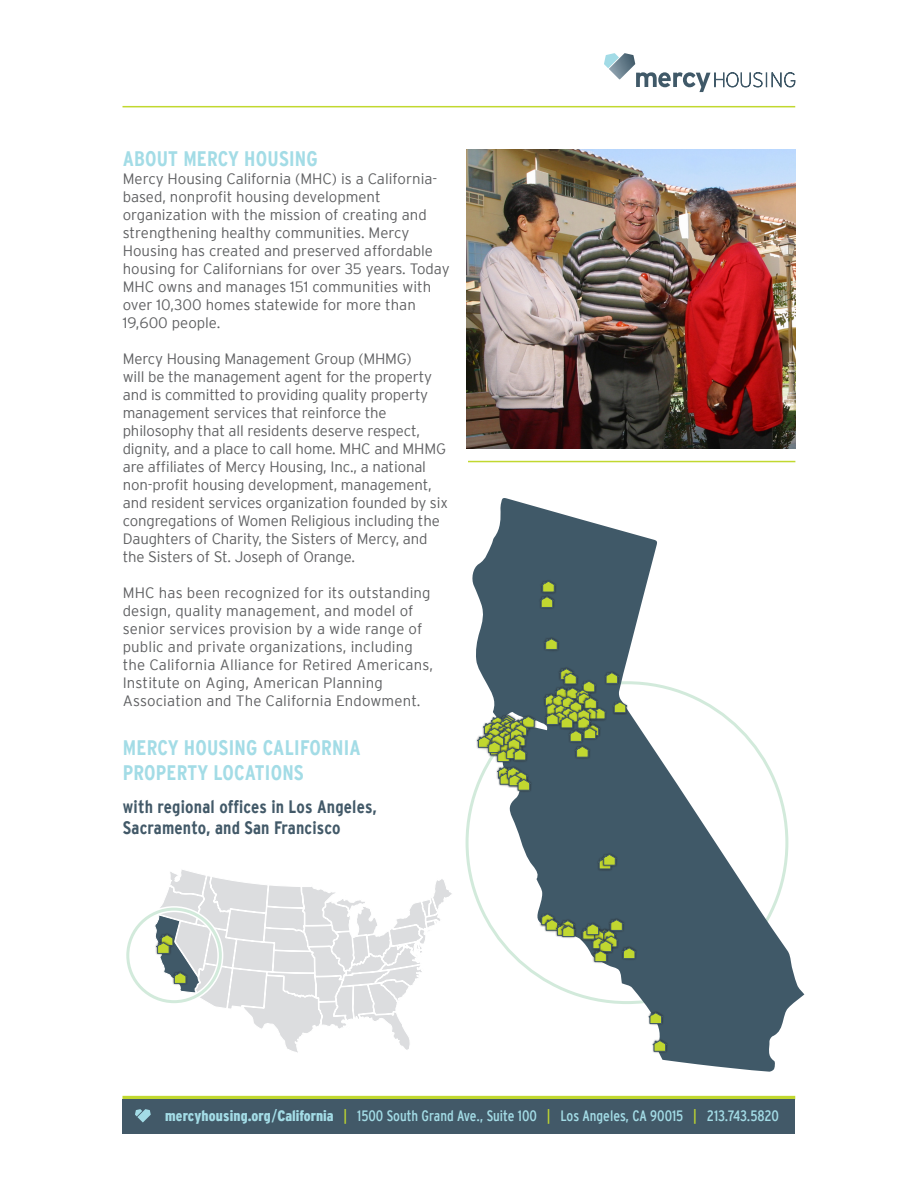
<style>
.page{position:relative;width:918px;height:1188px;background:#fff}
.page>*{position:absolute;margin:0;border:0;box-sizing:border-box;transform-origin:0 0}
.t1{font:700 condensed 21px/25.2px "Interstate";letter-spacing:.01em;color:#a3dce6}
.t2{font:700 condensed 18px/21.6px "Interstate";letter-spacing:.01em;color:#425968}
.t3{font:300 15px/18px "Interstate";letter-spacing:-.01em;color:#5f6062}
.t4{font:300 15px/18px "Interstate";letter-spacing:.01em;color:#5f6062}
.t5{font:condensed 15px "Interstate";color:#a3dce6}
.s1{font-weight:900}
.s2{color:#c1d82f}
</style>
<div class="page">
<svg style="left:604px;top:53px;width:191px;height:39px"></svg>
<hr style="left:123px;top:106px;width:672px;height:1px;background:#c1d82f">
<hr style="left:123px;top:1096px;width:672px;height:4px;background:#c1d82f">
<div style="left:123px;top:1099px;width:672px;height:35px;background:#425968"></div>
<svg style="left:135px;top:1109px;width:16px;height:13px"></svg>
<img style="left:467px;top:149px;width:328px;height:299px">
<svg style="left:471px;top:498px;width:333px;height:574px"></svg>
<div style="left:576px;top:745px;width:15px;height:15px;background:#3f5766"></div>
<div style="left:598px;top:857px;width:15px;height:15px;background:#3f5766"></div>
<div style="left:603px;top:853px;width:15px;height:15px;background:#405968"></div>
<div style="left:542px;top:581px;width:15px;height:15px;background:#405968"></div>
<div style="left:545px;top:638px;width:15px;height:15px;background:#3f5867"></div>
<div style="left:613px;top:701px;width:15px;height:15px;background:#405968"></div>
<div style="left:540px;top:596px;width:15px;height:15px;background:#405968"></div>
<div style="left:521px;top:715px;width:16px;height:15px;background:#405968"></div>
<div style="left:517px;top:778px;width:15px;height:15px;background:#231f20;opacity:.2"></div>
<div style="left:648px;top:1011px;width:15px;height:16px;background:#231f20;opacity:.2"></div>
<div style="left:653px;top:1039px;width:15px;height:15px;background:#231f20;opacity:.2"></div>
<div style="left:595px;top:950px;width:15px;height:15px;background:#231f20;opacity:.2"></div>
<div style="left:623px;top:947px;width:15px;height:15px;background:#405968"></div>
<div style="left:596px;top:856px;width:18px;height:15px;background:#231f20;opacity:.75"></div>
<div style="left:601px;top:852px;width:17px;height:15px;background:#3e5665"></div>
<svg style="left:597px;top:854px;width:20px;height:15px"></svg>
<div style="left:651px;top:1038px;width:18px;height:15px;background:#231f20;opacity:.75"></div>
<svg style="left:652px;top:1040px;width:15px;height:12px"></svg>
<div style="left:647px;top:1011px;width:18px;height:15px;background:#231f20;opacity:.75"></div>
<svg style="left:648px;top:1012px;width:15px;height:12px"></svg>
<div style="left:620px;top:946px;width:18px;height:15px;background:#3c5361"></div>
<div style="left:539px;top:912px;width:17px;height:15px;background:#405968"></div>
<div style="left:558px;top:666px;width:17px;height:16px;background:#3e5665"></div>
<div style="left:543px;top:636px;width:17px;height:16px;background:#3d535f"></div>
<svg style="left:545px;top:638px;width:13px;height:11px"></svg>
<div style="left:538px;top:594px;width:18px;height:16px;background:#3a4e5b"></div>
<div style="left:540px;top:579px;width:17px;height:15px;background:#3e5665"></div>
<svg style="left:539px;top:581px;width:17px;height:27px"></svg>
<div style="left:542px;top:692px;width:18px;height:16px;background:#405968"></div>
<div style="left:592px;top:949px;width:17px;height:15px;background:#231f20;opacity:.75"></div>
<svg style="left:539px;top:913px;width:97px;height:49px"></svg>
<div style="left:499px;top:713px;width:18px;height:15px;background:#231f20;opacity:.75"></div>
<div style="left:475px;top:734px;width:18px;height:15px;background:#fff"></div>
<div style="left:515px;top:777px;width:18px;height:15px;background:#231f20;opacity:.75"></div>
<div style="left:519px;top:714px;width:18px;height:15px;background:#231f20;opacity:.75"></div>
<div style="left:573px;top:744px;width:18px;height:15px;background:#3b4f5c"></div>
<div style="left:611px;top:700px;width:18px;height:15px;background:#231f20;opacity:.75"></div>
<svg style="left:543px;top:668px;width:84px;height:90px;background:#637a5c"></svg>
<svg style="left:476px;top:715px;width:60px;height:76px"></svg>
<svg style="left:158px;top:870px;width:294px;height:183px"></svg>
<div style="left:125px;top:906px;width:98px;height:99px;border:6px solid #fff;border-radius:50%"></div>
<div style="left:126px;top:908px;width:96px;height:95px;border:3px solid #d2eadb;border-radius:50%"></div>
<svg style="left:153px;top:914px;width:48px;height:85px"></svg>
<hr style="left:468px;top:461px;width:327px;height:1px;background:#c1d82f">
<p class="t1" style="left:123px;top:146px;width:197px">ABOUT MERCY HOUSING</p>
<p class="t3" style="left:123px;top:170px;width:329px">Mercy Housing California (MHC) is a California&shy;based, nonprofit housing development organization with the mission of creating and strengthening healthy communities. Mercy Housing has created and preserved affordable housing for Californians for over 35 years. Today MHC owns and manages 151 communities with over 10,300 homes statewide for more than 19,600 people.</p>
<p class="t3" style="left:123px;top:350px;width:327px">Mercy Housing Management Group (MHMG)<br>will be the management agent for the property and is committed to providing quality property management services that reinforce the philosophy that all residents deserve respect, dignity, and a place to call home. MHC and MHMG are affiliates of Mercy Housing, Inc., a national non-profit housing development, management, and resident services organization founded by six congregations of Women Religious including the Daughters of Charity, the Sisters of Mercy, and the Sisters of St. Joseph of Orange.</p>
<p class="t4" style="left:123px;top:584px;width:312px">MHC has been recognized for its outstanding design, quality management, and model of senior services provision by a wide range of public and private organizations, including the California Alliance for Retired Americans, Institute on Aging, American Planning Association and The California Endowment.</p>
<p class="t1" style="left:123px;top:735px;width:239px">MERCY HOUSING CALIFORNIA<br>PROPERTY LOCATIONS</p>
<p class="t2" style="left:123px;top:795px;width:255px">with regional offices in Los Angeles,<br>Sacramento, and San Francisco</p>
<p class="t5" style="left:165px;top:1107px;width:615px"><span class="s1">mercyhousing.org</span>/<span class="s1">California</span> <span class="s2">|</span> 1500 South Grand Ave., Suite 100 <span class="s2">|</span> Los Angeles, CA 90015 <span class="s2">|</span> 213.743.5820</p>
</div>
